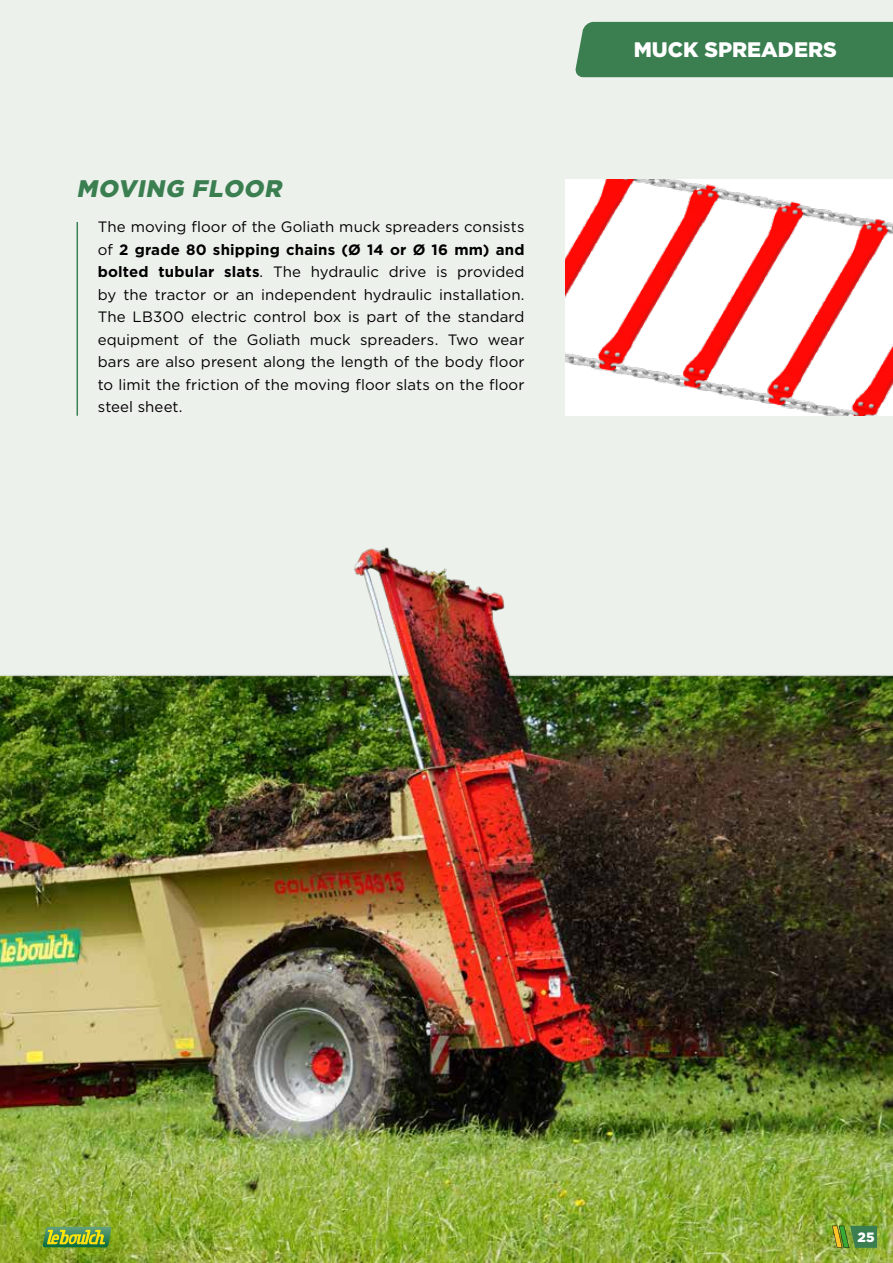
<style>
.page{position:relative;width:893px;height:1263px;background:#edf1ec}
.page>*{position:absolute;margin:0;border:0;box-sizing:border-box;transform-origin:0 0}
.t1{font:italic 900 24px "Gotham";color:#3b7f51}
.t2{font:900 21px "Gotham";color:#fff}
.t3{font:15px/22.5px "Gotham";letter-spacing:.005em;color:#000;text-align:justify}
.t4{font:900 13.5px "Gotham";color:#fff}
.s1{font-weight:700}
</style>
<div class="page">
<img style="left:0;top:547px;width:893px;height:716px">
<img style="left:565px;top:180px;width:328px;height:236px">
<div style="left:575px;top:22px;width:318px;height:55px;background:#3b7f51"></div>
<svg style="left:43px;top:1227px;width:69px;height:20px"></svg>
<svg style="left:832px;top:1226px;width:45px;height:22px"></svg>
<hr style="left:77px;top:222px;width:1px;height:194px;background:#3b8052">
<h1 class="t1" style="left:77px;top:175px;width:211px">MOVING FLOOR</h1>
<p class="t3" style="left:98px;top:216px;width:428px">The moving floor of the Goliath muck spreaders consists of <span class="s1">2 grade 80 shipping chains (Ø 14 or Ø 16 mm) and bolted tubular slats</span>. The hydraulic drive is provided by the tractor or an independent hydraulic installation.<br>The LB300 electric control box is part of the standard equipment of the Goliath muck spreaders. Two wear bars are also present along the length of the body floor to limit the friction of the moving floor slats on the floor steel sheet.</p>
<h2 class="t2" style="left:634px;top:38px;width:205px">MUCK SPREADERS</h2>
<p class="t4" style="left:858px;top:1229px;width:18px">25</p>
</div>
